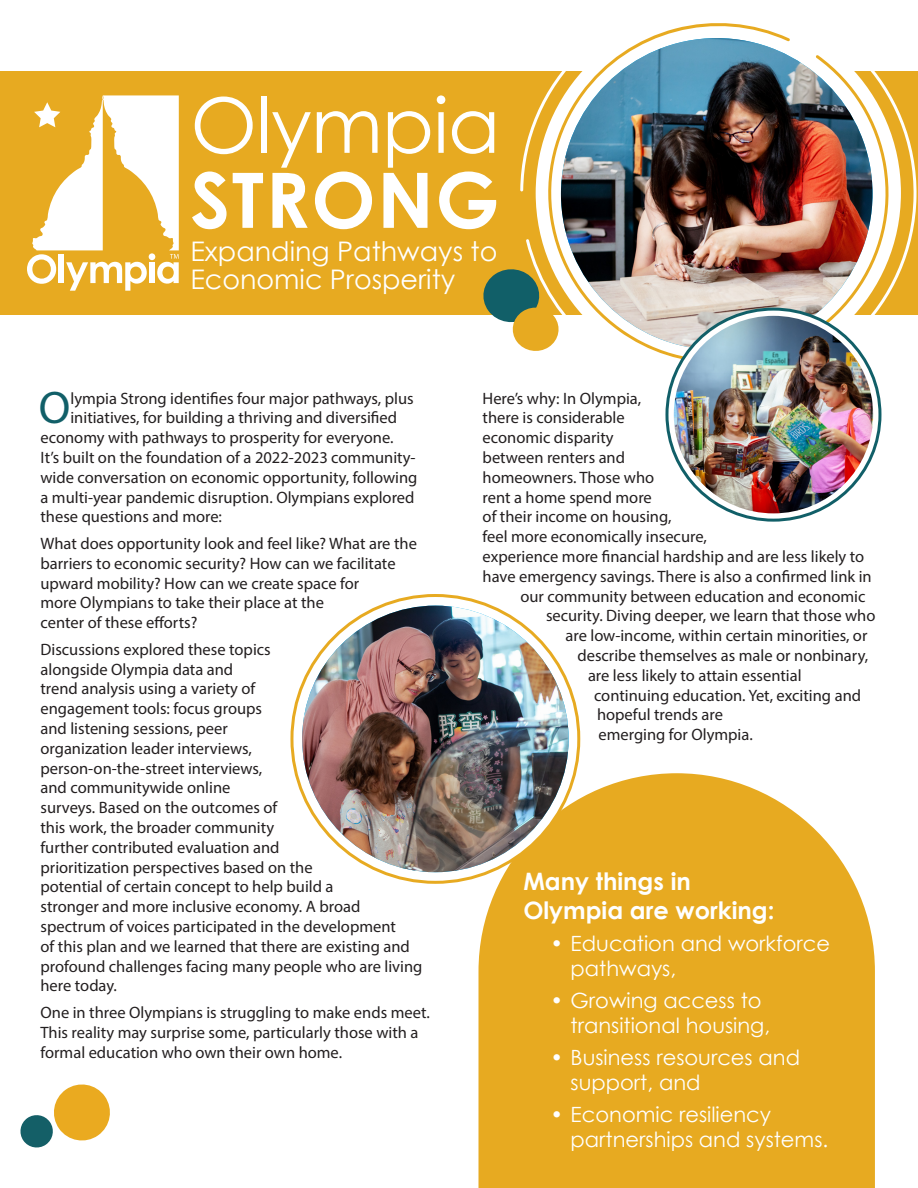
<style>
.page{position:relative;width:918px;height:1188px;background:#fff}
.page>*{position:absolute;margin:0;border:0;box-sizing:border-box;transform-origin:0 0}
.t1{font:76.5px/75px "Century Gothic";letter-spacing:-.01em;color:#fff}
.t2{font:45.9px "Myriad Pro";color:#115f68}
.t3{font:27px "Century Gothic";color:#fff}
.t4{font:700 24px/28.8px "Century Gothic";color:#fff}
.t5{font:21px/25.2px "Century Gothic";color:#fff}
.t6{font:16.5px/19.8px "Myriad Pro";color:#231f20}
.s1{font-weight:700}
</style>
<div class="page">
<svg style="left:20px;top:1084px;width:90px;height:64px"></svg>
<div style="left:0;top:72px;width:918px;height:243px;background:#e7aa21"></div>
<svg style="left:520px;top:23px;width:398px;height:368px"></svg>
<img style="left:561px;top:38px;width:312px;height:312px;border-radius:156px">
<svg style="left:483px;top:266px;width:79px;height:88px"></svg>
<svg style="left:667px;top:309px;width:213px;height:211px"></svg>
<img style="left:674px;top:316px;width:199px;height:197px">
<svg style="left:478px;top:773px;width:397px;height:415px;background:#e8af2f"></svg>
<svg style="left:27px;top:95px;width:152px;height:196px"></svg>
<svg style="left:292px;top:596px;width:287px;height:286px"></svg>
<img style="left:302px;top:606px;width:267px;height:266px;border-radius:133px">
<p class="t1" style="left:190px;top:87px;width:311px">Olympia<br><span class="s1">STRONG</span></p>
<p class="t3" style="left:190px;top:232px;width:308px">Expanding Pathways to</p>
<p class="t3" style="left:190px;top:260px;width:266px">Economic Prosperity</p>
<p class="t2" style="left:39px;top:380px;width:33px">O</p>
<p class="t6" style="left:70px;top:388px;width:345px">lympia Strong identifies four major pathways, plus</p>
<p class="t6" style="left:70px;top:408px;width:328px">initiatives, for building a thriving and diversified</p>
<p class="t6" style="left:40px;top:428px;width:355px">economy with pathways to prosperity for everyone.</p>
<p class="t6" style="left:40px;top:447px;width:377px">It’s built on the foundation of a 2022-2023 community-</p>
<p class="t6" style="left:40px;top:467px;width:379px">wide conversation on economic opportunity, following</p>
<p class="t6" style="left:40px;top:487px;width:376px">a multi-year pandemic disruption. Olympians explored</p>
<p class="t6" style="left:40px;top:507px;width:183px">these questions and more:</p>
<p class="t6" style="left:40px;top:533px;width:378px">What does opportunity look and feel like? What are the barriers to economic security? How can we facilitate upward mobility? How can we create space for<br>more Olympians to take their place at the<br>center of these efforts?</p>
<p class="t6" style="left:40px;top:639px;width:383px">Discussions explored these topics<br>alongside Olympia data and<br>trend analysis using a variety of<br>engagement tools: focus groups<br>and listening sessions, peer<br>organization leader interviews,<br>person-on-the-street interviews,<br>and communitywide online<br>surveys. Based on the outcomes of<br>this work, the broader community<br>further contributed evaluation and<br>prioritization perspectives based on the<br>potential of certain concept to help build a<br>stronger and more inclusive economy. A broad spectrum of voices participated in the development<br>of this plan and we learned that there are existing and profound challenges facing many people who are living here today.</p>
<p class="t6" style="left:40px;top:1002px;width:391px">One in three Olympians is struggling to make ends meet.<br>This reality may surprise some, particularly those with a formal education who own their own home.</p>
<p class="t6" style="left:483px;top:388px;width:160px">Here’s why: In Olympia,</p>
<p class="t6" style="left:483px;top:408px;width:144px">there is considerable</p>
<p class="t6" style="left:483px;top:428px;width:133px">economic disparity</p>
<p class="t6" style="left:483px;top:447px;width:144px">between renters and</p>
<p class="t6" style="left:483px;top:467px;width:173px">homeowners. Those who</p>
<p class="t6" style="left:483px;top:487px;width:171px">rent a home spend more</p>
<p class="t6" style="left:483px;top:507px;width:190px">of their income on housing,</p>
<p class="t6" style="left:483px;top:527px;width:226px">feel more economically insecure,</p>
<p class="t6" style="left:483px;top:546px;width:383px">experience more financial hardship and are less likely to</p>
<p class="t6" style="left:483px;top:566px;width:391px">have emergency savings. There is also a confirmed link in</p>
<p class="t6" style="left:520px;top:586px;width:347px">our community between education and economic</p>
<p class="t6" style="left:546px;top:606px;width:331px">security. Diving deeper, we learn that those who</p>
<p class="t6" style="left:566px;top:626px;width:303px">are low-income, within certain minorities, or</p>
<p class="t6" style="left:578px;top:645px;width:292px">describe themselves as male or nonbinary,</p>
<p class="t6" style="left:588px;top:665px;width:215px">are less likely to attain essential</p>
<p class="t6" style="left:594px;top:685px;width:269px">continuing education. Yet, exciting and</p>
<p class="t6" style="left:597px;top:705px;width:128px">hopeful trends are</p>
<p class="t6" style="left:598px;top:725px;width:156px">emerging for Olympia.</p>
<p class="t4" style="left:523px;top:866px;width:253px">Many things in<br>Olympia are working:</p>
<p class="t5" style="left:571px;top:930px;width:261px;text-indent:-20px">• Education and workforce pathways,</p>
<p class="t5" style="left:571px;top:987px;width:201px;text-indent:-20px">• Growing access to transitional housing,</p>
<p class="t5" style="left:571px;top:1044px;width:231px;text-indent:-20px">• Business resources and support, and</p>
<p class="t5" style="left:571px;top:1102px;width:259px;text-indent:-20px">• Economic resiliency partnerships and systems.</p>
</div>
